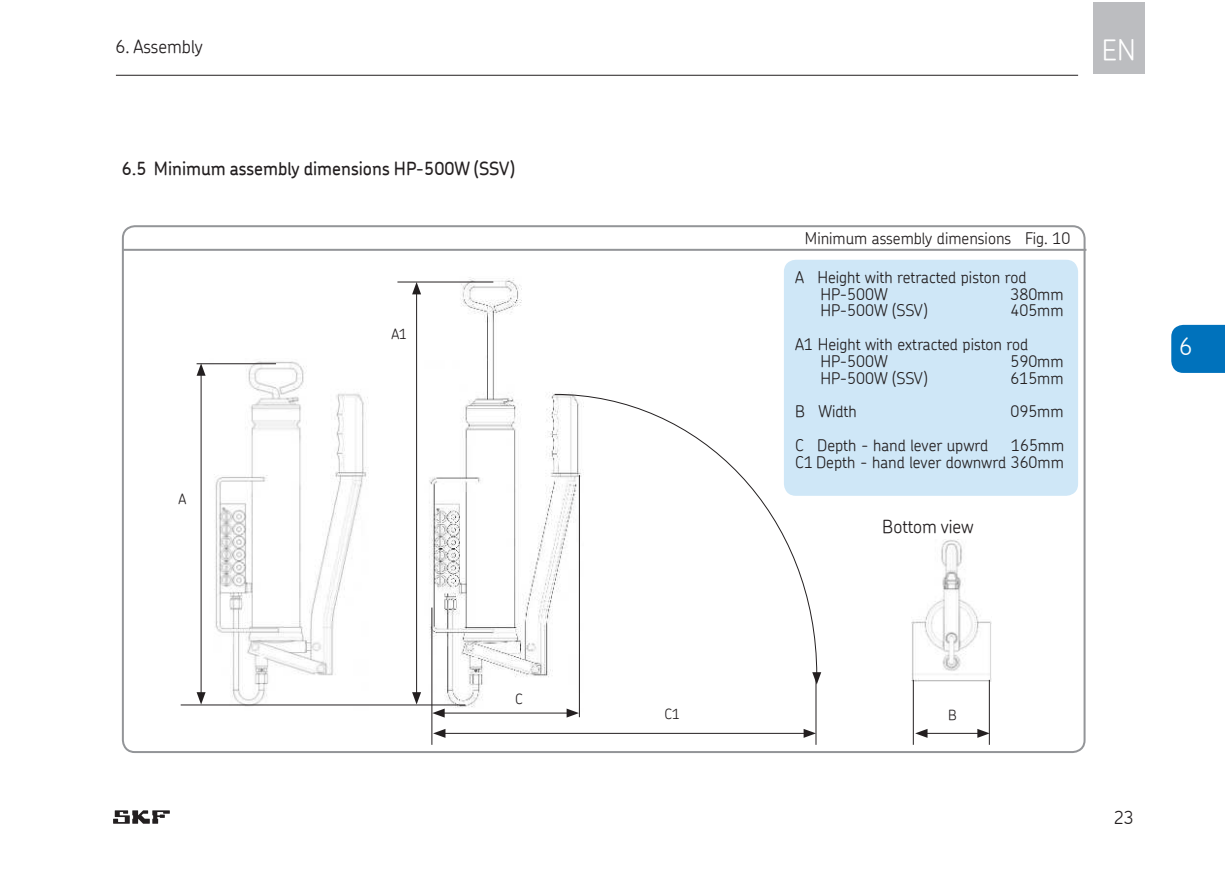
<style>
.page{position:relative;width:1225px;height:877px;background:#fff}
.page>*{position:absolute;margin:0;border:0;box-sizing:border-box;transform-origin:0 0}
.t1{font:300 28px "SKF Chevin";color:#fff}
.t2{font:300 24px "SKF Chevin";color:#fdfdfd}
.t3{font:500 18px "SKF Chevin";color:#231f20}
.t4{font:300 18px "SKF Chevin";color:#231f20}
.t5{font:300 16px/16.8px "SKF Chevin";color:#231f20}
.t6{font:300 14px "SKF Chevin";color:#231f20}
</style>
<div class="page">
<svg style="left:113px;top:810px;width:57px;height:13px"></svg>
<div style="left:1171px;top:325px;width:53px;height:48px;background:#0072bc"></div>
<div style="left:1092px;top:2px;width:52px;height:72px;background:#bcbdc0"></div>
<hr style="left:116px;top:75px;width:961px;height:1px;background:#231f20">
<hr style="left:123px;top:249px;width:963px;height:2px;background:#939598">
<img style="left:911px;top:539px;width:79px;height:142px">
<img style="left:424px;top:277px;width:155px;height:434px">
<hr style="left:416px;top:291px;width:1px;height:404px;background:#231f20">
<svg style="left:412px;top:282px;width:9px;height:12px"></svg>
<svg style="left:412px;top:691px;width:9px;height:13px"></svg>
<hr style="left:431px;top:607px;width:1px;height:137px;background:#231f20">
<hr style="left:579px;top:475px;width:1px;height:241px;background:#231f20">
<hr style="left:441px;top:712px;width:128px;height:1px;background:#231f20">
<svg style="left:566px;top:708px;width:13px;height:9px"></svg>
<svg style="left:432px;top:708px;width:12px;height:9px"></svg>
<hr style="left:397px;top:281px;width:96px;height:1px;background:#231f20">
<svg style="left:553px;top:393px;width:264px;height:282px"></svg>
<svg style="left:812px;top:671px;width:9px;height:13px"></svg>
<hr style="left:815px;top:679px;width:1px;height:65px;background:#231f20">
<hr style="left:442px;top:732px;width:364px;height:1px;background:#231f20">
<svg style="left:803px;top:729px;width:12px;height:8px"></svg>
<svg style="left:433px;top:729px;width:12px;height:8px"></svg>
<img style="left:209px;top:361px;width:159px;height:345px">
<hr style="left:181px;top:704px;width:284px;height:1px;background:#231f20">
<hr style="left:196px;top:363px;width:80px;height:1px;background:#231f20">
<hr style="left:201px;top:372px;width:1px;height:323px;background:#231f20">
<svg style="left:196px;top:363px;width:9px;height:12px"></svg>
<svg style="left:196px;top:691px;width:9px;height:13px"></svg>
<div style="left:783px;top:259px;width:294px;height:236px;background:#cfe7f7;border-radius:12px"></div>
<hr style="left:912px;top:679px;width:1px;height:65px;background:#231f20">
<hr style="left:988px;top:679px;width:1px;height:65px;background:#231f20">
<hr style="left:924px;top:732px;width:56px;height:1px;background:#231f20">
<svg style="left:977px;top:728px;width:12px;height:9px"></svg>
<svg style="left:915px;top:729px;width:12px;height:8px"></svg>
<p class="t4" style="left:115px;top:40px;width:89px">6. Assembly</p>
<p class="t3" style="left:122px;top:160px;width:394px">6.5 Minimum assembly dimensions HP-500W (SSV)</p>
<p class="t6" style="left:178px;top:492px;width:9px">A</p>
<p class="t6" style="left:391px;top:327px;width:17px">A1</p>
<p class="t6" style="left:515px;top:692px;width:9px">C</p>
<p class="t6" style="left:664px;top:706px;width:17px">C1</p>
<h1 class="t1" style="left:1101px;top:34px;width:35px">EN</h1>
<p class="t5" style="left:804px;top:229px;width:267px">Minimum assembly dimensions Fig. 10</p>
<p class="t5" style="left:820px;top:269px;width:208px;text-indent:-25px">A Height with retracted piston rod<br>HP-500W</p>
<p class="t5" style="left:1010px;top:285px;width:55px">380mm</p>
<p class="t5" style="left:820px;top:303px;width:109px">HP-500W (SSV)</p>
<p class="t5" style="left:795px;top:294px;width:270px;line-height:33.6px;text-indent:215px">405mm<br>A1 Height with extracted piston rod</p>
<p class="t5" style="left:820px;top:353px;width:69px">HP-500W</p>
<p class="t5" style="left:1010px;top:353px;width:55px">590mm</p>
<p class="t5" style="left:820px;top:370px;width:109px">HP-500W (SSV)</p>
<p class="t5" style="left:1010px;top:370px;width:55px">615mm</p>
<p class="t5" style="left:795px;top:402px;width:63px">B Width</p>
<p class="t5" style="left:1010px;top:402px;width:55px">095mm</p>
<p class="t5" style="left:795px;top:437px;width:194px">C Depth - hand lever upwrd</p>
<p class="t5" style="left:795px;top:437px;width:270px;text-align:right">165mm<br>C1 Depth - hand lever downwrd 360mm</p>
<p class="t4" style="left:882px;top:514px;width:93px">Bottom view</p>
<h2 class="t2" style="left:1178px;top:333px;width:15px">6</h2>
<p class="t6" style="left:947px;top:706px;width:10px">B</p>
<p class="t4" style="left:1113px;top:808px;width:22px">23</p>
</div>
